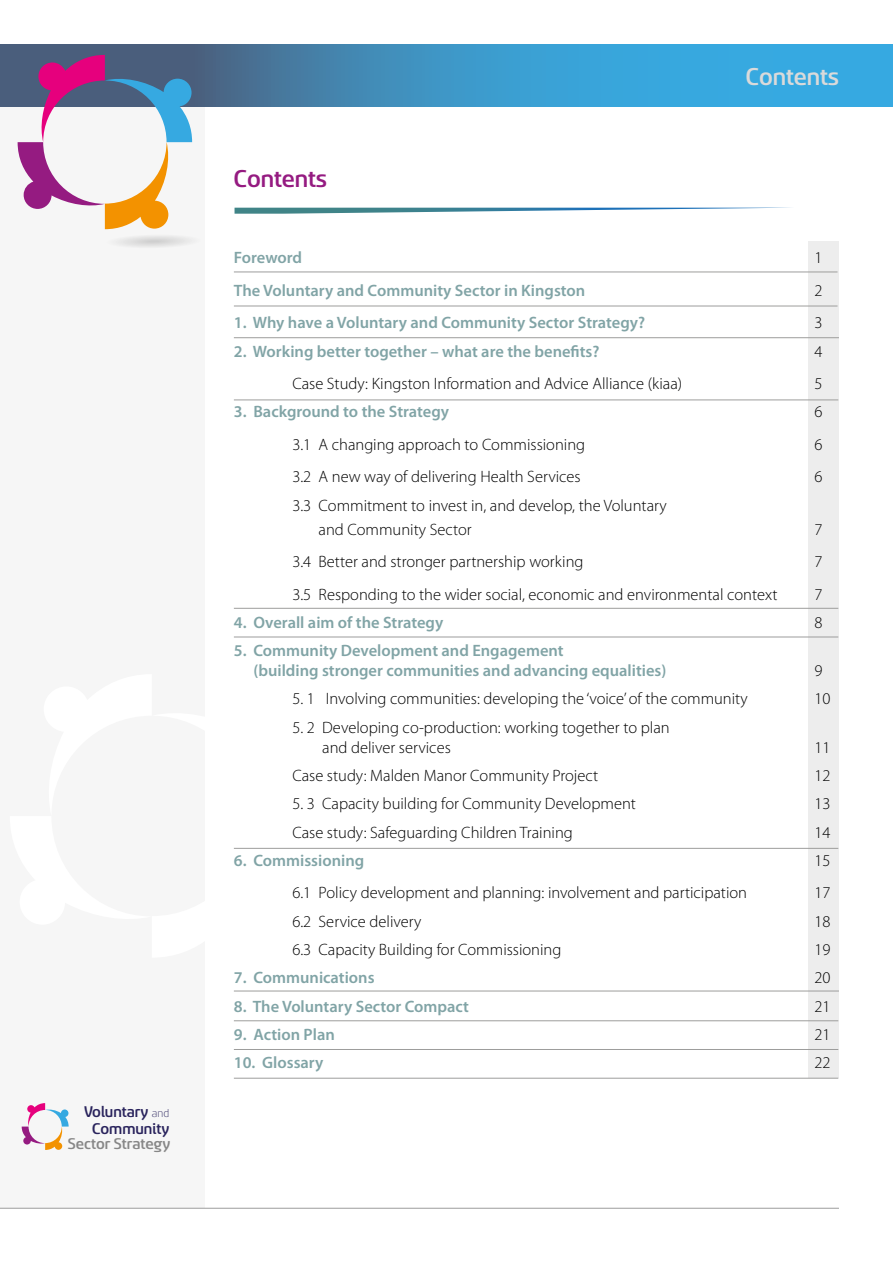
<style>
.page{position:relative;width:893px;height:1263px;background:#fff}
.page>*{position:absolute;margin:0;border:0;box-sizing:border-box;transform-origin:0 0}
.t1{font:500 27px "Sancoale";color:#dadada}
.t2{font:500 27px "Sancoale";color:#951b81}
.t3{font:500 17.25px/16.2px "Sancoale";color:#29235c;text-align:center}
.t4{font:500 17.25px "Sancoale";color:#878787}
.TOC_body_text{font:300 16.5px/24px "Myriad Pro";color:#000}
.TOC_body_text-2{font:600 16.5px/19.8px "Myriad Pro";color:#81a4a6}
.s1{font-weight:300;font-size:12.6px}
</style>
<div class="page">
<div style="left:0;top:101px;width:204px;height:1107px;background:#f6f6f6"></div>
<svg style="left:0;top:44px;width:893px;height:62px;background:#3d94c4"></svg>
<hr style="left:0;top:1208px;width:839px;height:1px;background:#9d9d9c">
<svg style="left:18px;top:55px;width:203px;height:192px"></svg>
<svg style="left:22px;top:1103px;width:47px;height:47px"></svg>
<div style="left:808px;top:242px;width:30px;height:836px;background:#ededed"></div>
<hr style="left:234px;top:306px;width:603px;height:1px;background:#9d9d9c">
<hr style="left:234px;top:272px;width:603px;height:1px;background:#9d9d9c">
<hr style="left:234px;top:991px;width:605px;height:1px;background:#9d9d9c">
<hr style="left:234px;top:337px;width:605px;height:1px;background:#9d9d9c">
<hr style="left:234px;top:400px;width:604px;height:1px;background:#9d9d9c">
<hr style="left:234px;top:848px;width:604px;height:1px;background:#9d9d9c">
<hr style="left:234px;top:1049px;width:604px;height:1px;background:#9d9d9c">
<hr style="left:234px;top:1078px;width:604px;height:1px;background:#9d9d9c">
<hr style="left:234px;top:1020px;width:604px;height:1px;background:#9d9d9c">
<hr style="left:234px;top:608px;width:604px;height:1px;background:#9d9d9c">
<hr style="left:234px;top:637px;width:604px;height:1px;background:#9d9d9c">
<svg style="left:235px;top:208px;width:527px;height:6px"></svg>
<p class="t3" style="left:84px;top:1104px;width:87px">Voluntary <span class="s1">and<br></span>Community</p>
<p class="t4" style="left:68px;top:1136px;width:104px">Sector Strategy</p>
<p class="t2" style="left:234px;top:166px;width:95px">Contents</p>
<p class="t1" style="left:746px;top:63px;width:95px">Contents</p>
<p class="TOC_body_text-2" style="left:234px;top:248px;width:70px">Foreword</p>
<p class="TOC_body_text" style="left:814px;top:246px;width:10px">1</p>
<p class="TOC_body_text-2" style="left:234px;top:281px;width:353px">The Voluntary and Community Sector in Kingston</p>
<p class="TOC_body_text" style="left:814px;top:279px;width:10px">2</p>
<p class="TOC_body_text-2" style="left:234px;top:313px;width:413px">1. Why have a Voluntary and Community Sector Strategy?</p>
<p class="TOC_body_text" style="left:814px;top:311px;width:10px">3</p>
<p class="TOC_body_text-2" style="left:234px;top:341px;width:367px">2. Working better together – what are the benefits?</p>
<p class="TOC_body_text" style="left:814px;top:339px;width:10px">4</p>
<p class="TOC_body_text" style="left:292px;top:372px;width:391px">Case Study: Kingston Information and Advice Alliance (kiaa)</p>
<p class="TOC_body_text" style="left:814px;top:372px;width:10px">5</p>
<p class="TOC_body_text-2" style="left:234px;top:402px;width:217px">3. Background to the Strategy</p>
<p class="TOC_body_text" style="left:814px;top:400px;width:10px">6</p>
<p class="TOC_body_text" style="left:292px;top:433px;width:294px">3.1 A changing approach to Commissioning</p>
<p class="TOC_body_text" style="left:814px;top:433px;width:10px">6</p>
<p class="TOC_body_text" style="left:292px;top:465px;width:290px">3.2 A new way of delivering Health Services</p>
<p class="TOC_body_text" style="left:814px;top:465px;width:10px">6</p>
<p class="TOC_body_text" style="left:319px;top:493px;width:350px;text-indent:-26px">3.3 Commitment to invest in, and develop, the Voluntary and Community Sector</p>
<p class="TOC_body_text" style="left:814px;top:517px;width:10px">7</p>
<p class="TOC_body_text" style="left:292px;top:550px;width:293px">3.4 Better and stronger partnership working</p>
<p class="TOC_body_text" style="left:814px;top:550px;width:10px">7</p>
<p class="TOC_body_text" style="left:292px;top:582px;width:487px">3.5 Responding to the wider social, economic and environmental context</p>
<p class="TOC_body_text" style="left:814px;top:582px;width:10px">7</p>
<p class="TOC_body_text-2" style="left:234px;top:613px;width:211px">4. Overall aim of the Strategy</p>
<p class="TOC_body_text" style="left:814px;top:611px;width:10px">8</p>
<p class="TOC_body_text-2" style="left:253px;top:641px;width:414px;text-indent:-20px">5. Community Development and Engagement<br>(building stronger communities and advancing equalities)</p>
<p class="TOC_body_text" style="left:814px;top:659px;width:10px">9</p>
<p class="TOC_body_text" style="left:292px;top:687px;width:457px">5. 1 Involving communities: developing the ‘voice’ of the community</p>
<p class="TOC_body_text" style="left:814px;top:687px;width:18px">10</p>
<p class="TOC_body_text" style="left:322px;top:718px;width:349px;line-height:19.8px;text-indent:-30px">5. 2 Developing co-production: working together to plan and deliver services</p>
<p class="TOC_body_text" style="left:814px;top:735px;width:18px">11</p>
<p class="TOC_body_text" style="left:292px;top:764px;width:307px">Case study: Malden Manor Community Project</p>
<p class="TOC_body_text" style="left:814px;top:764px;width:18px">12</p>
<p class="TOC_body_text" style="left:292px;top:792px;width:345px">5. 3 Capacity building for Community Development</p>
<p class="TOC_body_text" style="left:814px;top:792px;width:18px">13</p>
<p class="TOC_body_text" style="left:292px;top:820px;width:282px">Case study: Safeguarding Children Training</p>
<p class="TOC_body_text" style="left:814px;top:820px;width:18px">14</p>
<p class="TOC_body_text-2" style="left:234px;top:851px;width:132px">6. Commissioning</p>
<p class="TOC_body_text" style="left:814px;top:848px;width:18px">15</p>
<p class="TOC_body_text" style="left:292px;top:881px;width:456px">6.1 Policy development and planning: involvement and participation</p>
<p class="TOC_body_text" style="left:814px;top:881px;width:18px">17</p>
<p class="TOC_body_text" style="left:292px;top:909px;width:131px">6.2 Service delivery</p>
<p class="TOC_body_text" style="left:814px;top:909px;width:18px">18</p>
<p class="TOC_body_text" style="left:292px;top:938px;width:271px">6.3 Capacity Building for Commissioning</p>
<p class="TOC_body_text" style="left:814px;top:938px;width:18px">19</p>
<p class="TOC_body_text-2" style="left:234px;top:968px;width:142px">7. Communications</p>
<p class="TOC_body_text" style="left:814px;top:966px;width:18px">20</p>
<p class="TOC_body_text-2" style="left:234px;top:996px;width:237px">8. The Voluntary Sector Compact</p>
<p class="TOC_body_text" style="left:814px;top:994px;width:18px">21</p>
<p class="TOC_body_text-2" style="left:234px;top:1025px;width:102px">9. Action Plan</p>
<p class="TOC_body_text" style="left:814px;top:1023px;width:18px">21</p>
<p class="TOC_body_text-2" style="left:234px;top:1053px;width:91px">10. Glossary</p>
<p class="TOC_body_text" style="left:814px;top:1051px;width:18px">22</p>
</div>
